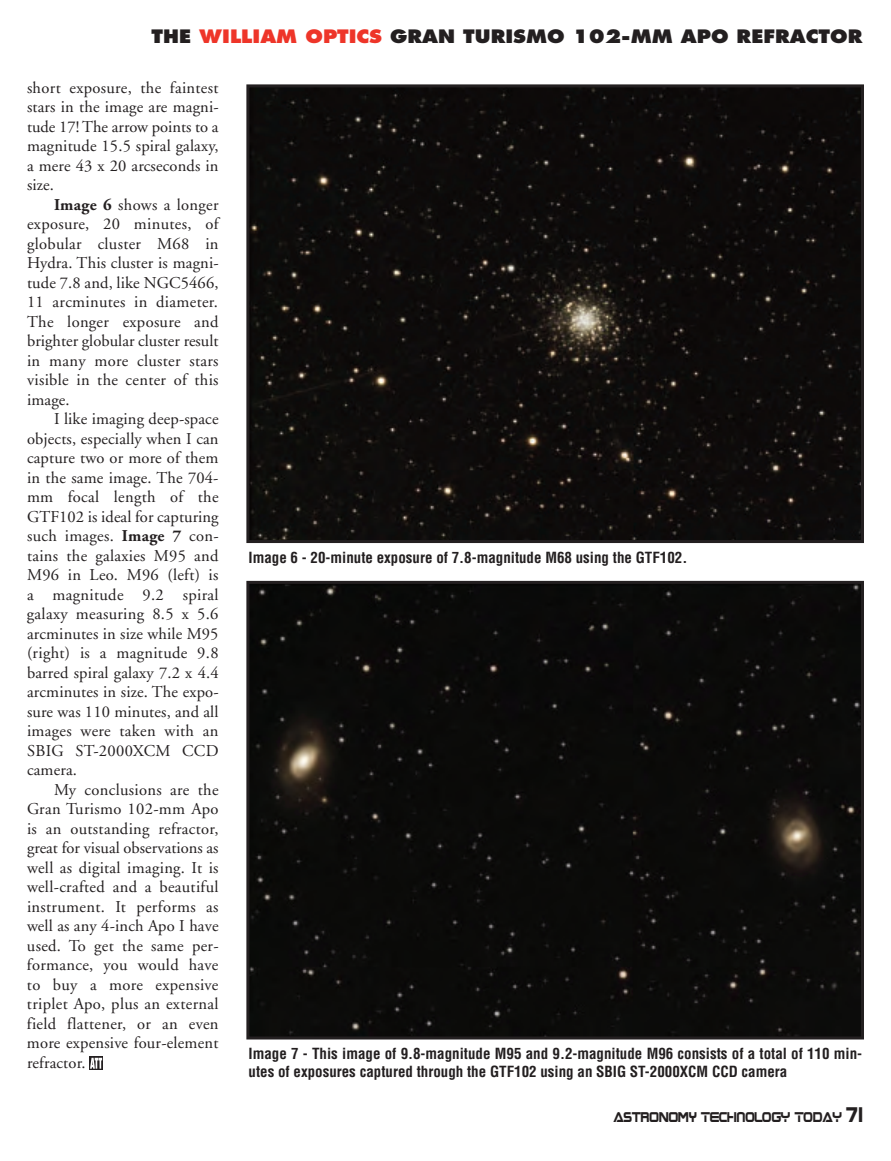
<style>
.page{position:relative;width:891px;height:1161px;background:#fff}
.page>*{position:absolute;margin:0;border:0;box-sizing:border-box;transform-origin:0 0}
.t1{font:800 18px "Futura";color:#231f20;scale:1.08 1}
.t2{font:16.5px/19.5px "Adobe Garamond";letter-spacing:.015em;color:#231f20;text-align:justify}
.t3{font:700 condensed 15px/18px "Helvetica";color:#231f20}
.t4{font:11.4px "Boom Box";color:#231f20;scale:.9 1}
.s1{color:#ee3529}
.s2{font-weight:700}
.s3{font-size:17.1px}
</style>
<div class="page">
<img style="left:250px;top:88px;width:610px;height:451px">
<div style="left:246px;top:84px;width:618px;height:459px;border:3px solid #231f20"></div>
<div style="left:250px;top:585px;width:610px;height:451px;background:#0b0b09"></div>
<div style="left:246px;top:581px;width:618px;height:459px;border:3px solid #231f20"></div>
<svg style="left:89px;top:1056px;width:14px;height:14px"></svg>
<svg style="left:90px;top:1058px;width:12px;height:11px"></svg>
<p class="t1" style="left:152px;top:28px;width:660px">THE <span class="s1">WILLIAM OPTICS</span> GRAN TURISMO 102-MM APO REFRACTOR</p>
<p class="t2" style="left:27px;top:79px;width:193px">short exposure, the faintest stars in the image are magni&shy;tude 17! The arrow points to a magnitude 15.5 spiral galaxy, a mere 43 x 20 arcseconds in size.</p>
<p class="t2" style="left:27px;top:196px;width:193px;text-indent:27px"><span class="s2">Image 6</span> shows a longer exposure, 20 minutes, of globular cluster M68 in Hydra. This cluster is magni&shy;tude 7.8 and, like NGC5466, 11 arcminutes in diameter.<br>The longer exposure and brighter globular cluster result in many more cluster stars visible in the center of this image.</p>
<p class="t2" style="left:27px;top:411px;width:193px;text-indent:27px">I like imaging deep-space objects, especially when I can capture two or more of them in the same image. The 704- mm focal length of the GTF102 is ideal for capturing such images. <span class="s2">Image 7</span> con&shy;tains the galaxies M95 and M96 in Leo. M96 (left) is a magnitude 9.2 spiral galaxy measuring 8.5 x 5.6 arcminutes in size while M95 (right) is a magnitude 9.8 barred spiral galaxy 7.2 x 4.4 arcminutes in size. The expo&shy;sure was 110 minutes, and all images were taken with an SBIG ST-2000XCM CCD camera.</p>
<p class="t2" style="left:27px;top:781px;width:193px;text-indent:27px">My conclusions are the Gran Turismo 102-mm Apo is an outstanding refractor, great for visual observations as well as digital imaging. It is well-crafted and a beautiful instrument. It performs as well as any 4-inch Apo I have used. To get the same per&shy;formance, you would have to buy a more expensive triplet Apo, plus an external field flattener, or an even more expensive four-element refractor.</p>
<p class="t3" style="left:249px;top:548px;width:440px">Image 6 - 20-minute exposure of 7.8-magnitude M68 using the GTF102.</p>
<p class="t3" style="left:249px;top:1044px;width:615px">Image 7 - This image of 9.8-magnitude M95 and 9.2-magnitude M96 consists of a total of 110 min&shy;utes of exposures captured through the GTF102 using an SBIG ST-2000XCM CCD camera</p>
<p class="t4" style="left:613px;top:1112px;width:278px">ASTRONOMY TECHNOLOGY TODAY <span class="s3">71</span></p>
</div>
